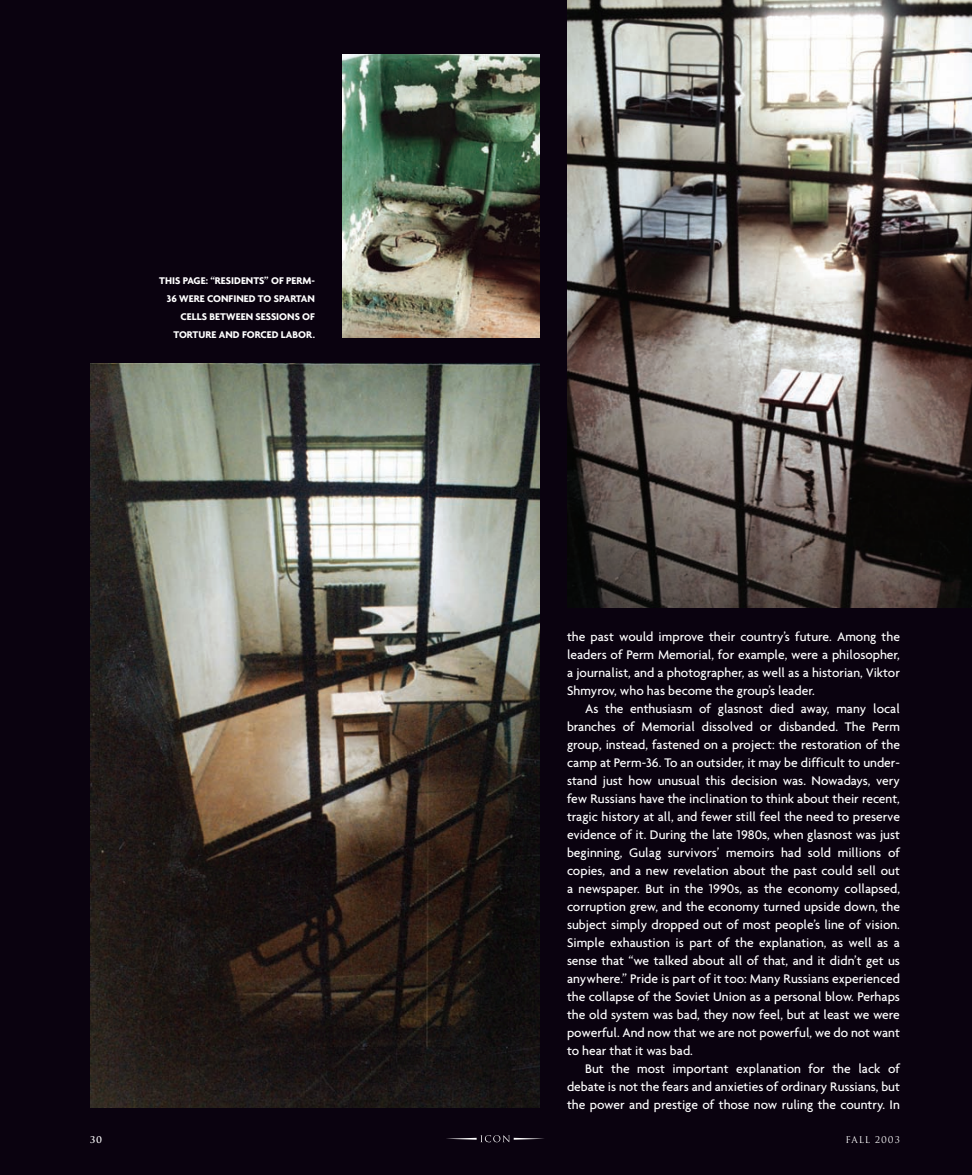
<style>
.page{position:relative;width:972px;height:1175px;background:#fff}
.page>*{position:absolute;margin:0;border:0;box-sizing:border-box;transform-origin:0 0}
.Agenda_Body_Text{font:500 13.5px/18px "Agenda";color:#fff;text-align:justify}
.t1{font:700 10.5px/18px "Agenda";color:#fff;text-align:right}
.t2{font:9px "Trajan";letter-spacing:.1em;color:#fff}
.t3{font:700 9px "Trajan";color:#fff}
</style>
<div class="page">
<div style="left:0;top:0;width:972px;height:1174px;background:#0a020f"></div>
<svg style="left:446px;top:1135px;width:98px;height:7px"></svg>
<img style="left:90px;top:363px;width:450px;height:744px">
<img style="left:567px;top:0;width:405px;height:608px">
<img style="left:342px;top:54px;width:198px;height:284px">
<p class="t1" style="left:159px;top:271px;width:157px">THIS PAGE: “RESIDENTS” OF PERM-<br>36 WERE CONFINED TO SPARTAN<br>CELLS BETWEEN SESSIONS OF<br>TORTURE AND FORCED LABOR.</p>
<p class="Agenda_Body_Text" style="left:567px;top:627px;width:335px">the past would improve their country’s future. Among the leaders of Perm Memorial, for example, were a philosopher, a journalist, and a photographer, as well as a historian, Viktor Shmyrov, who has become the group’s leader.</p>
<p class="Agenda_Body_Text" style="left:567px;top:699px;width:335px;text-indent:18px">As the enthusiasm of glasnost died away, many local branches of Memorial dissolved or disbanded. The Perm group, instead, fastened on a project: the restoration of the camp at Perm-36. To an outsider, it may be difficult to under&shy;stand just how unusual this decision was. Nowadays, very few Russians have the inclination to think about their recent, tragic history at all, and fewer still feel the need to preserve evidence of it. During the late 1980s, when glasnost was just beginning, Gulag survivors’ memoirs had sold millions of copies, and a new revelation about the past could sell out a newspaper. But in the 1990s, as the economy collapsed, corruption grew, and the economy turned upside down, the subject simply dropped out of most people’s line of vision.<br>Simple exhaustion is part of the explanation, as well as a sense that “we talked about all of that, and it didn’t get us anywhere.” Pride is part of it too: Many Russians experienced the collapse of the Soviet Union as a personal blow. Perhaps the old system was bad, they now feel, but at least we were powerful. And now that we are not powerful, we do not want to hear that it was bad.</p>
<p class="Agenda_Body_Text" style="left:567px;top:1059px;width:335px;text-indent:18px">But the most important explanation for the lack of debate is not the fears and anxieties of ordinary Russians, but the power and prestige of those now ruling the country. In</p>
<p class="t3" style="left:90px;top:1134px;width:14px">30</p>
<p class="t2" style="left:846px;top:1134px;width:56px">fall 2003</p>
</div>
